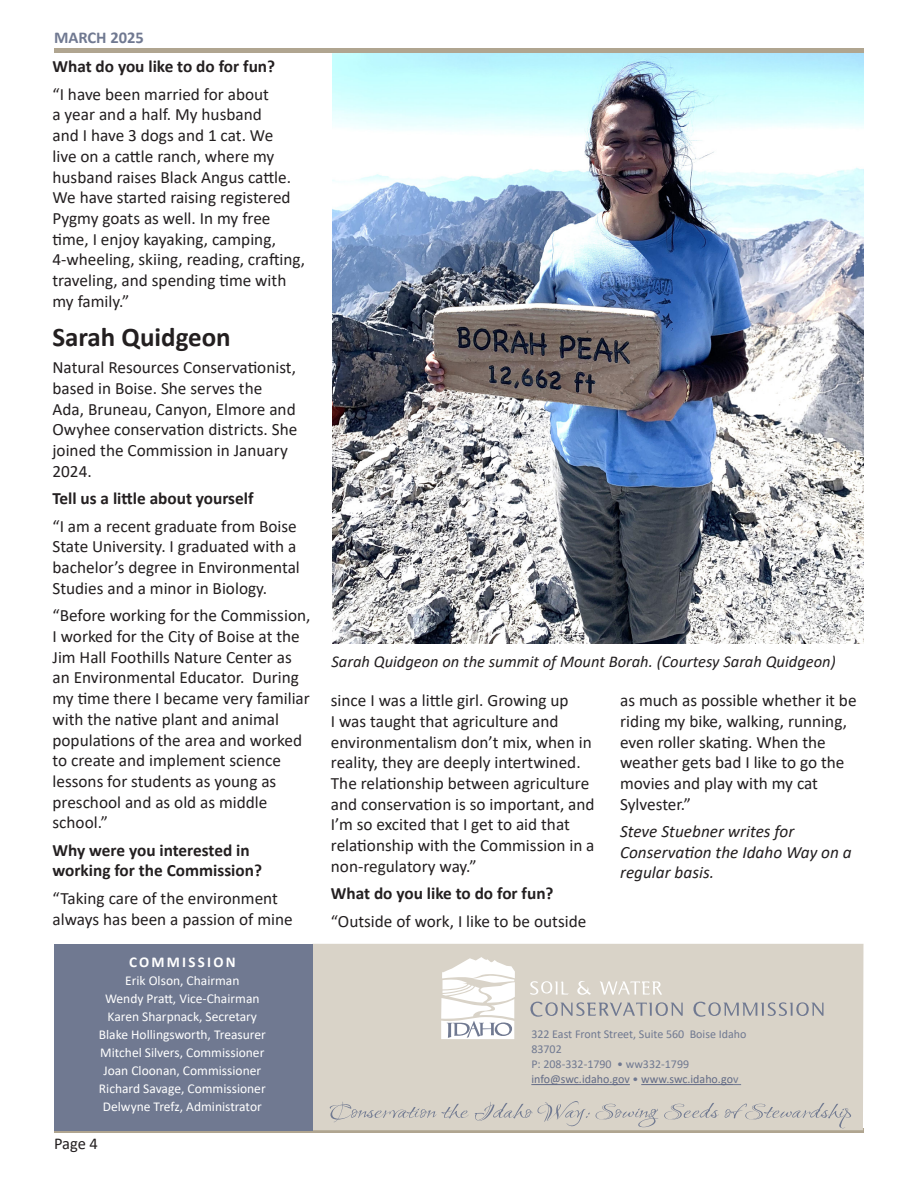
<style>
.page{position:relative;width:918px;height:1188px;background:#fff}
.page>*{position:absolute;margin:0;border:0;box-sizing:border-box;transform-origin:0 0}
.t1{font:700 27px "Calibri";color:#231f20}
.t2{font:17.25px/20.7px "Calibri";color:#231f20}
.t3{font:700 17.25px/20.7px "Calibri";color:#231f20}
.t4{font:italic 17.25px/20.7px "Calibri";color:#231f20}
.t5{font:italic 16.5px "Calibri";color:#231f20}
.Bullets_1{font:700 16.5px "Calibri";color:#707991}
.Bullets_1-2{font:16.5px "Calibri";color:#231f20}
.t6{font:700 15px "Calibri";letter-spacing:.15em;color:#fff}
.t7{font:13.5px "Calibri";color:#fff}
.t8{font:12px/15px "Calibri";color:#707991}
.t9{font:12px "Calibri";color:#626b86}
.s1{color:#707991}
</style>
<div class="page">
<svg style="left:54px;top:1128px;width:810px;height:4px;fill:#b0a590"></svg>
<div style="left:54px;top:48px;width:810px;height:5px;background:#b0a590"></div>
<div style="left:312px;top:944px;width:551px;height:186px;background:#d9d3c8"></div>
<hr style="left:531px;top:1084px;width:99px;height:1px;background:#626b86">
<hr style="left:641px;top:1084px;width:92px;height:1px;background:#626b86">
<svg style="left:330px;top:1100px;width:533px;height:28px"></svg>
<div style="left:54px;top:944px;width:258px;height:186px;background:#707991"></div>
<svg style="left:441px;top:957px;width:74px;height:82px"></svg>
<svg style="left:530px;top:1001px;width:153px;height:29px"></svg>
<svg style="left:693px;top:1002px;width:131px;height:28px"></svg>
<svg style="left:530px;top:981px;width:39px;height:14px"></svg>
<svg style="left:577px;top:981px;width:14px;height:14px"></svg>
<svg style="left:599px;top:981px;width:63px;height:14px"></svg>
<img style="left:332px;top:53px;width:531px;height:591px">
<p class="Bullets_1" style="left:54px;top:26px;width:91px">MARCH 2025</p>
<p class="t3" style="left:52px;top:56px;width:224px">What do you like to do for fun?</p>
<p class="t2" style="left:52px;top:83px;width:254px">“I have been married for about<br>a year and a half. My husband<br>and I have 3 dogs and 1 cat. We<br>live on a cattle ranch, where my husband raises Black Angus cattle.<br>We have started raising registered<br>Pygmy goats as well. In my free time, I enjoy kayaking, camping,<br>4-wheeling, skiing, reading, crafting, traveling, and spending time with my family.”</p>
<p class="t1" style="left:52px;top:318px;width:180px">Sarah Quidgeon</p>
<p class="t2" style="left:52px;top:357px;width:246px">Natural Resources Conservationist, based in Boise. She serves the<br>Ada, Bruneau, Canyon, Elmore and<br>Owyhee conservation districts. She joined the Commission in January<br>2024.</p>
<p class="t3" style="left:52px;top:488px;width:203px">Tell us a little about yourself</p>
<p class="t2" style="left:52px;top:515px;width:249px">“I am a recent graduate from Boise State University. I graduated with a bachelor’s degree in Environmental Studies and a minor in Biology.</p>
<p class="t2" style="left:52px;top:605px;width:259px">“Before working for the Commission,<br>I worked for the City of Boise at the<br>Jim Hall Foothills Nature Center as an Environmental Educator. During my time there I became very familiar with the native plant and animal populations of the area and worked to create and implement science lessons for students as young as preschool and as old as middle school.”</p>
<p class="t3" style="left:52px;top:839px;width:211px">Why were you interested in working for the Commission?</p>
<p class="t2" style="left:52px;top:887px;width:242px">“Taking care of the environment always has been a passion of mine</p>
<p class="t6" style="left:129px;top:951px;width:108px">COMMISSION</p>
<p class="t7" style="left:125px;top:971px;width:116px">Erik Olson, Chairman</p>
<p class="t7" style="left:105px;top:989px;width:156px">Wendy Pratt, Vice-Chairman</p>
<p class="t7" style="left:108px;top:1007px;width:151px">Karen Sharpnack, Secretary</p>
<p class="t7" style="left:99px;top:1025px;width:169px">Blake Hollingsworth, Treasurer</p>
<p class="t7" style="left:100px;top:1043px;width:166px">Mitchel Silvers, Commissioner</p>
<p class="t7" style="left:103px;top:1061px;width:159px">Joan Cloonan, Commissioner</p>
<p class="t7" style="left:99px;top:1079px;width:168px">Richard Savage, Commissioner</p>
<p class="t7" style="left:103px;top:1097px;width:161px">Delwyne Trefz, Administrator</p>
<p class="Bullets_1-2" style="left:54px;top:1132px;width:46px">Page 4</p>
<p class="t5" style="left:331px;top:650px;width:506px">Sarah Quidgeon on the summit of Mount Borah. (Courtesy Sarah Quidgeon)</p>
<p class="t2" style="left:331px;top:690px;width:265px">since I was a little girl. Growing up<br>I was taught that agriculture and environmentalism don’t mix, when in reality, they are deeply intertwined.<br>The relationship between agriculture and conservation is so important, and I’m so excited that I get to aid that relationship with the Commission in a non-regulatory way.”</p>
<p class="t3" style="left:331px;top:883px;width:224px">What do you like to do for fun?</p>
<p class="t2" style="left:331px;top:910px;width:257px">“Outside of work, I like to be outside</p>
<p class="t2" style="left:620px;top:690px;width:238px">as much as possible whether it be riding my bike, walking, running, even roller skating. When the weather gets bad I like to go the movies and play with my cat<br>Sylvester.”</p>
<p class="t4" style="left:620px;top:820px;width:233px">Steve Stuebner writes for<br>Conservation the Idaho Way on a regular basis.</p>
<p class="t8" style="left:531px;top:1026px;width:217px">322 East Front Street, Suite 560 Boise Idaho<br>83702</p>
<p class="t8" style="left:531px;top:1056px;width:159px">P: 208-332-1790 • ww332-1799</p>
<p class="t9" style="left:531px;top:1071px;width:209px">info@swc.idaho.gov <span class="s1">•</span> www.swc.idaho.go<span class="s1">v</span></p>
</div>
